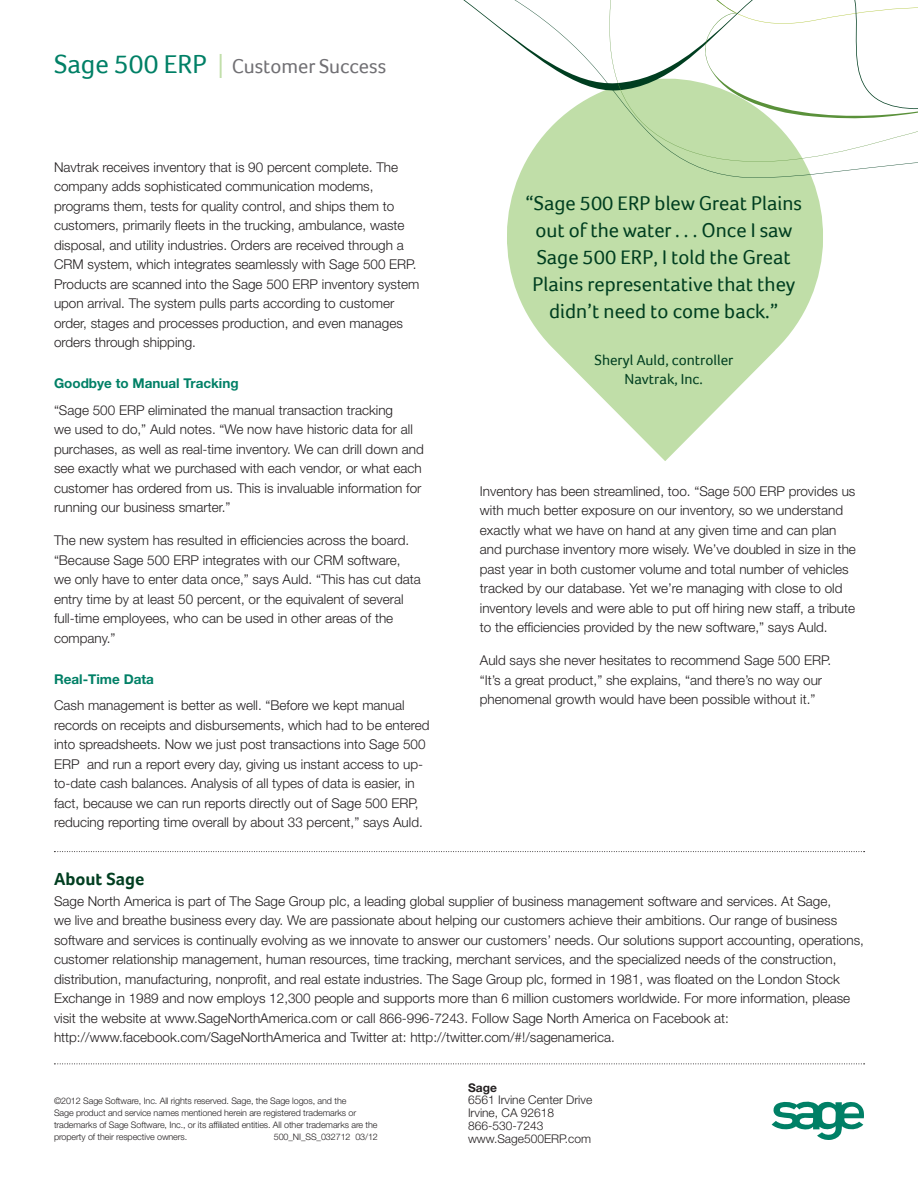
<style>
.page{position:relative;width:918px;height:1188px;background:#fff}
.page>*{position:absolute;margin:0;border:0;box-sizing:border-box;transform-origin:0 0}
.t1{font:20.55px/27px "Foco";color:#003e20;text-align:center}
.t2{font:20.55px "Foco";color:#717074}
.Challenge_Header{font:700 18px "Foco";color:#003e20}
.quote_attribution{font:15px "Foco";color:#003e20}
.Body{font:300 13.5px/19.5px "Helvetica Neue LT Std";color:#231f20}
.Subhead{font:700 13.5px "Helvetica Neue LT Std";color:#008066}
.SS_-_Address_body{font:300 12px "Helvetica Neue LT Std";color:#231f20}
.SS_-_Address_body-2{font:700 12px "Helvetica Neue LT Std";color:#231f20}
.Copyright{font:300 9px/12px "Helvetica Neue LT Std";letter-spacing:-.01em;color:#231f20}
.s1{font-size:27px;color:#008066}
.s2{font-family:"Helvetica Neue LT Std";font-weight:300;font-size:33.6px;color:#c0dea8}
</style>
<div class="page">
<svg style="left:507px;top:189px;width:316px;height:272px;fill:#c0dea8"></svg>
<svg style="left:463px;top:0;width:455px;height:189px"></svg>
<svg style="left:772px;top:1102px;width:92px;height:38px"></svg>
<svg style="left:54px;top:1064px;width:811px;height:1px"></svg>
<svg style="left:54px;top:851px;width:811px;height:1px"></svg>
<p class="t2" style="left:54px;top:54px;width:334px"><span class="s1">Sage 500 ERP</span> <span class="s2">I</span> Customer Success</p>
<p class="Body" style="left:54px;top:157px;width:367px">Navtrak receives inventory that is 90 percent complete. The company adds sophisticated communication modems, programs them, tests for quality control, and ships them to customers, primarily fleets in the trucking, ambulance, waste disposal, and utility industries. Orders are received through a CRM system, which integrates seamlessly with Sage 500 ERP.<br>Products are scanned into the Sage 500 ERP inventory system upon arrival. The system pulls parts according to customer order, stages and processes production, and even manages orders through shipping.</p>
<p class="Subhead" style="left:54px;top:375px;width:186px">Goodbye to Manual Tracking</p>
<p class="Body" style="left:54px;top:400px;width:371px">“Sage 500 ERP eliminated the manual transaction tracking<br>we used to do,” Auld notes. “We now have historic data for all purchases, as well as real-time inventory. We can drill down and see exactly what we purchased with each vendor, or what each customer has ordered from us. This is invaluable information for running our business smarter.”</p>
<p class="Body" style="left:54px;top:530px;width:368px">The new system has resulted in efficiencies across the board. “Because Sage 500 ERP integrates with our CRM software, we only have to enter data once,” says Auld. “This has cut data entry time by at least 50 percent, or the equivalent of several full-time employees, who can be used in other areas of the company.”</p>
<p class="Subhead" style="left:54px;top:671px;width:101px">Real-Time Data</p>
<p class="Body" style="left:54px;top:695px;width:377px">Cash management is better as well. “Before we kept manual records on receipts and disbursements, which had to be entered into spreadsheets. Now we just post transactions into Sage 500<br>ERP and run a report every day, giving us instant access to up&shy;to-date cash balances. Analysis of all types of data is easier, in fact, because we can run reports directly out of Sage 500 ERP, reducing reporting time overall by about 33 percent,” says Auld.</p>
<p class="t1" style="left:525px;top:190px;width:278px">“Sage 500 ERP blew Great Plains out of the water . . . Once I saw<br>Sage 500 ERP, I told the Great<br>Plains representative that they didn’t need to come back.”</p>
<p class="quote_attribution" style="left:595px;top:351px;width:140px">Sheryl Auld, controller</p>
<p class="quote_attribution" style="left:625px;top:371px;width:80px">Navtrak, Inc.</p>
<p class="Body" style="left:480px;top:481px;width:378px">Inventory has been streamlined, too. “Sage 500 ERP provides us with much better exposure on our inventory, so we understand exactly what we have on hand at any given time and can plan and purchase inventory more wisely. We’ve doubled in size in the past year in both customer volume and total number of vehicles tracked by our database. Yet we’re managing with close to old inventory levels and were able to put off hiring new staff, a tribute to the efficiencies provided by the new software,” says Auld.</p>
<p class="Body" style="left:480px;top:650px;width:353px">Auld says she never hesitates to recommend Sage 500 ERP. “It’s a great product,” she explains, “and there’s no way our phenomenal growth would have been possible without it.”</p>
<p class="Challenge_Header" style="left:54px;top:868px;width:92px">About Sage</p>
<p class="Body" style="left:54px;top:891px;width:811px">Sage North America is part of The Sage Group plc, a leading global supplier of business management software and services. At Sage,<br>we live and breathe business every day. We are passionate about helping our customers achieve their ambitions. Our range of business software and services is continually evolving as we innovate to answer our customers’ needs. Our solutions support accounting, operations, customer relationship management, human resources, time tracking, merchant services, and the specialized needs of the construction, distribution, manufacturing, nonprofit, and real estate industries. The Sage Group plc, formed in 1981, was floated on the London Stock Exchange in 1989 and now employs 12,300 people and supports more than 6 million customers worldwide. For more information, please visit the website at www.SageNorthAmerica.com or call 866-996-7243. Follow Sage North America on Facebook at: http://www.facebook.com/SageNorthAmerica and Twitter at: http://twitter.com/#!/sagenamerica.</p>
<p class="Copyright" style="left:54px;top:1095px;width:325px">©2012 Sage Software, Inc. All rights reserved. Sage, the Sage logos, and the<br>Sage product and service names mentioned herein are registered trademarks or trademarks of Sage Software, Inc., or its affiliated entities. All other trademarks are the property of their respective owners.</p>
<p class="Copyright" style="left:274px;top:1131px;width:106px">500_NI_SS_032712 03/12</p>
<p class="SS_-_Address_body-2" style="left:468px;top:1080px;width:30px">Sage</p>
<p class="SS_-_Address_body" style="left:468px;top:1093px;width:126px">6561 Irvine Center Drive</p>
<p class="SS_-_Address_body" style="left:468px;top:1106px;width:88px">Irvine, CA 92618</p>
<p class="SS_-_Address_body" style="left:468px;top:1118px;width:77px">866-530-7243</p>
<p class="SS_-_Address_body" style="left:468px;top:1131px;width:125px">www.Sage500ERP.com</p>
</div>
